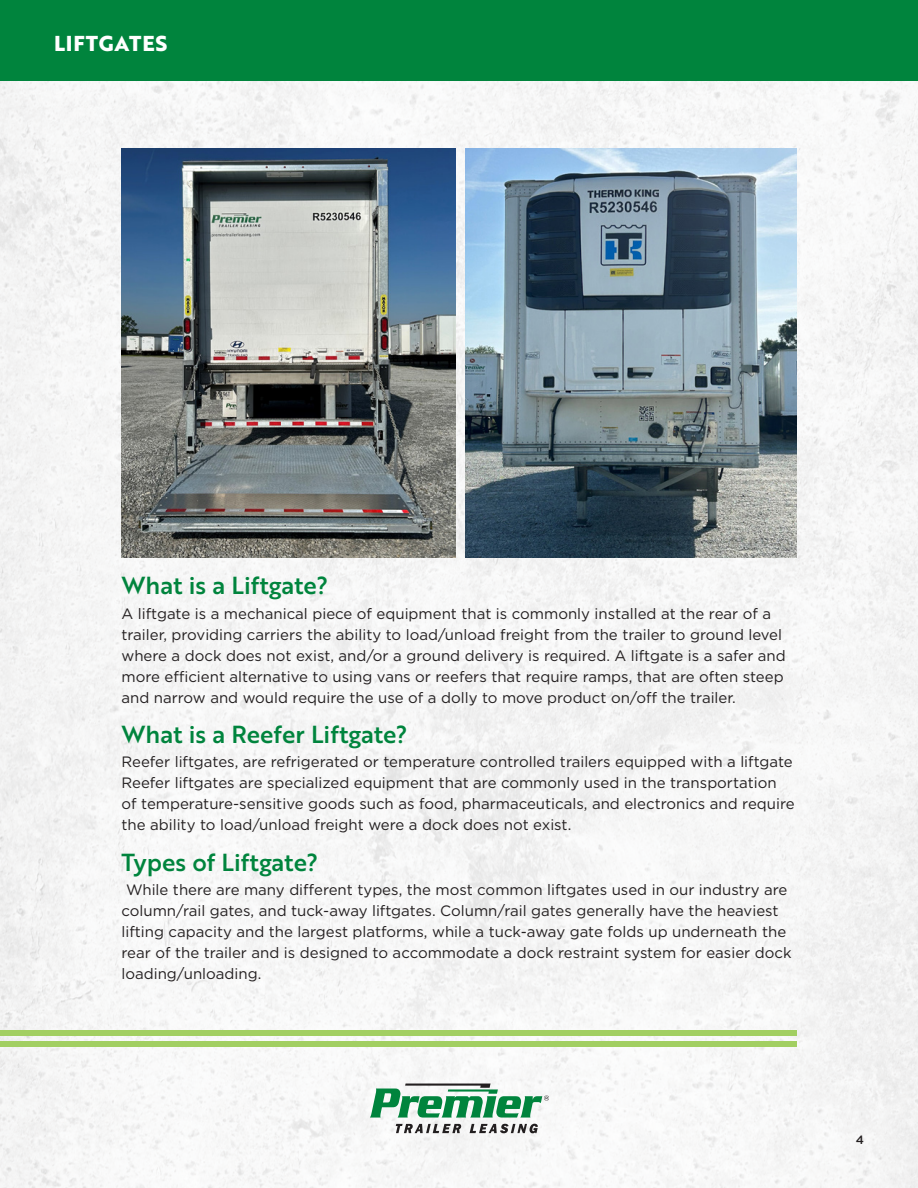
<style>
.page{position:relative;width:918px;height:1188px;background:#fff}
.page>*{position:absolute;margin:0;border:0;box-sizing:border-box;transform-origin:0 0}
.subhead{font:24px "Brother 1816 Medium";color:#00843d}
.t1{font:700 21px "Brother 1816 Extra";letter-spacing:.04em;color:#fff}
.body_copy{font:15px/21px "Gotham";color:#231f20}
.body_copy-2{font:500 12px "Gotham";color:#231f20}
</style>
<div class="page">
<div style="left:0;top:81px;width:918px;height:1107px;background:#f6f6f6"></div>
<svg style="left:396px;top:1124px;width:65px;height:9px"></svg>
<svg style="left:470px;top:1124px;width:68px;height:9px"></svg>
<svg style="left:370px;top:1084px;width:178px;height:34px"></svg>
<div style="left:0;top:0;width:918px;height:81px;background:#00843d"></div>
<div style="left:0;top:1031px;width:796px;height:5px;background:#a2cf62"></div>
<div style="left:0;top:1041px;width:796px;height:5px;background:#a2cf62"></div>
<img style="left:466px;top:148px;width:330px;height:409px">
<img style="left:122px;top:148px;width:333px;height:409px">
<p class="t1" style="left:54px;top:27px;width:115px">LIFTGATES</p>
<p class="subhead" style="left:122px;top:568px;width:208px">What is a Liftgate?</p>
<p class="body_copy" style="left:122px;top:603px;width:666px">A liftgate is a mechanical piece of equipment that is commonly installed at the rear of a trailer, providing carriers the ability to load/unload freight from the trailer to ground level where a dock does not exist, and/or a ground delivery is required. A liftgate is a safer and more efficient alternative to using vans or reefers that require ramps, that are often steep and narrow and would require the use of a dolly to move product on/off the trailer.</p>
<p class="subhead" style="left:122px;top:716px;width:288px">What is a Reefer Liftgate?</p>
<p class="body_copy" style="left:122px;top:751px;width:675px">Reefer liftgates, are refrigerated or temperature controlled trailers equipped with a liftgate Reefer liftgates are specialized equipment that are commonly used in the transportation of temperature-sensitive goods such as food, pharmaceuticals, and electronics and require the ability to load/unload freight were a dock does not exist.</p>
<p class="subhead" style="left:122px;top:844px;width:198px">Types of Liftgate?</p>
<p class="body_copy" style="left:122px;top:879px;width:672px;text-indent:4px">While there are many different types, the most common liftgates used in our industry are column/rail gates, and tuck-away liftgates. Column/rail gates generally have the heaviest lifting capacity and the largest platforms, while a tuck-away gate folds up underneath the rear of the trailer and is designed to accommodate a dock restraint system for easier dock loading/unloading.</p>
<p class="body_copy-2" style="left:856px;top:1132px;width:10px">4</p>
</div>
